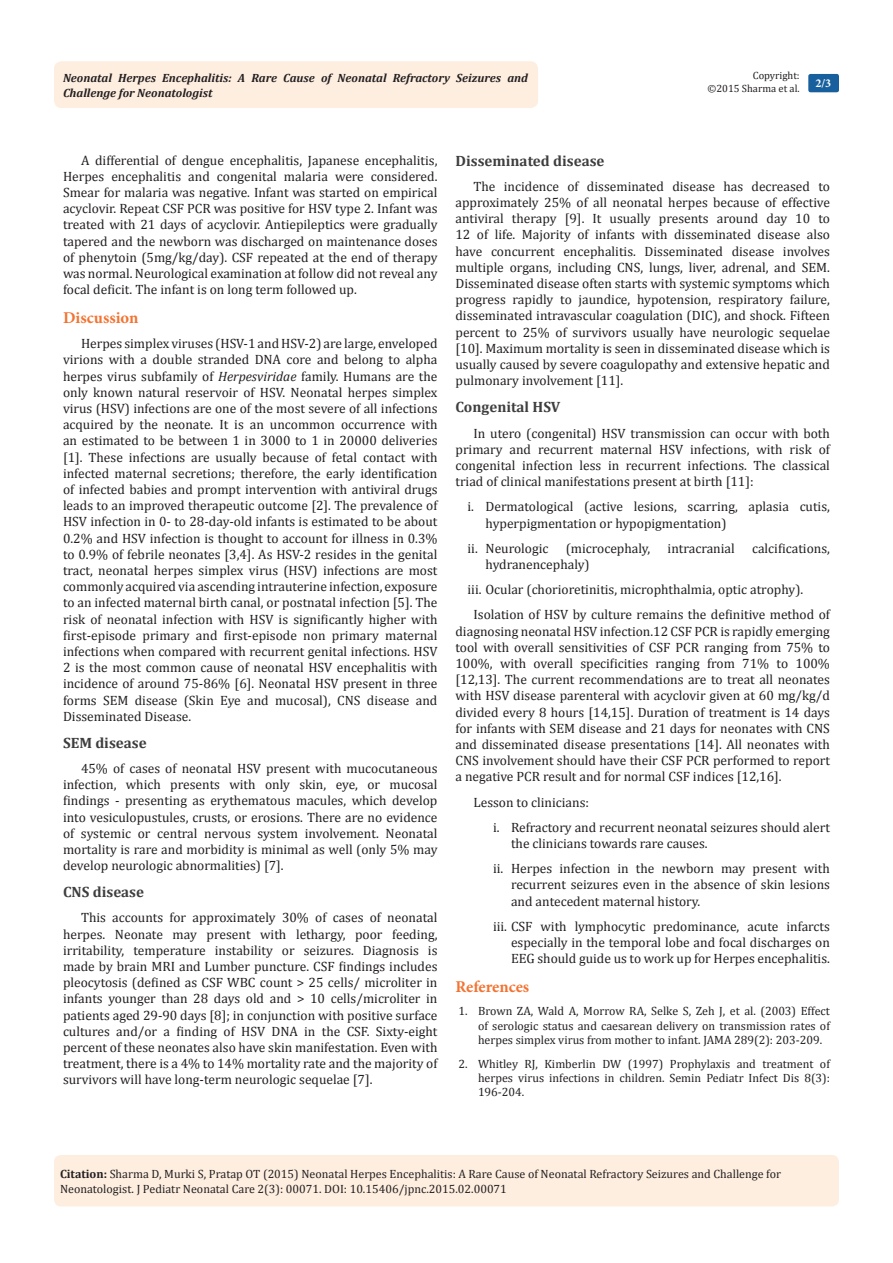
<style>
.page{position:relative;width:893px;height:1263px;background:#fff}
.page>*{position:absolute;margin:0;border:0;box-sizing:border-box;transform-origin:0 0}
.t1{font:700 16.5px "Minion Pro";color:#f37331}
.t2{font:700 15px "Cambria";color:#3e3e3f}
.t3{font:13.5px/16.2px "Cambria";color:#231f20;text-align:justify}
.Citation{font:12px/14.4px "Cambria";color:#231f20;text-align:justify}
.t4{font:italic 700 12px/14.4px "Cambria";color:#231f20}
.t5{font:700 12px "Minion Pro";color:#fff}
.t6{font:10.5px "Cambria";color:#231f20}
.s1{font-style:italic}
.s2{font-weight:700}
</style>
<div class="page">
<div style="left:54px;top:61px;width:484px;height:47px;background:#feeee0;border-radius:8px"></div>
<div style="left:808px;top:74px;width:31px;height:18px;background:#18609d;border-radius:2px"></div>
<div style="left:54px;top:1155px;width:785px;height:51px;background:#feeee0;border-radius:7px"></div>
<p class="t6" style="left:753px;top:69px;width:48px">Copyright:</p>
<p class="t6" style="left:707px;top:82px;width:94px">©2015 Sharma et al.</p>
<p class="t4" style="left:63px;top:70px;width:467px">Neonatal Herpes Encephalitis: A Rare Cause of Neonatal Refractory Seizures and<br>Challenge for Neonatologist</p>
<p class="t5" style="left:815px;top:75px;width:17px">2/3</p>
<p class="t3" style="left:63px;top:152px;width:376px;text-indent:18px">A differential of dengue encephalitis, Japanese encephalitis, Herpes encephalitis and congenital malaria were considered.<br>Smear for malaria was negative. Infant was started on empirical acyclovir. Repeat CSF PCR was positive for HSV type 2. Infant was treated with 21 days of acyclovir. Antiepileptics were gradually tapered and the newborn was discharged on maintenance doses of phenytoin (5mg/kg/day). CSF repeated at the end of therapy was normal. Neurological examination at follow did not reveal any focal deficit. The infant is on long term followed up.</p>
<p class="t1" style="left:63px;top:306px;width:77px">Discussion</p>
<p class="t3" style="left:63px;top:335px;width:376px;text-indent:18px">Herpes simplex viruses (HSV-1 and HSV-2) are large, enveloped virions with a double stranded DNA core and belong to alpha herpes virus subfamily of <span class="s1">Herpesviridae</span> family. Humans are the only known natural reservoir of HSV. Neonatal herpes simplex virus (HSV) infections are one of the most severe of all infections acquired by the neonate. It is an uncommon occurrence with an estimated to be between 1 in 3000 to 1 in 20000 deliveries [1]. These infections are usually because of fetal contact with infected maternal secretions; therefore, the early identification of infected babies and prompt intervention with antiviral drugs leads to an improved therapeutic outcome [2]. The prevalence of HSV infection in 0- to 28-day-old infants is estimated to be about 0.2% and HSV infection is thought to account for illness in 0.3% to 0.9% of febrile neonates [3,4]. As HSV-2 resides in the genital tract, neonatal herpes simplex virus (HSV) infections are most commonly acquired via ascending intrauterine infection, exposure to an infected maternal birth canal, or postnatal infection [5]. The risk of neonatal infection with HSV is significantly higher with first-episode primary and first-episode non primary maternal infections when compared with recurrent genital infections. HSV 2 is the most common cause of neonatal HSV encephalitis with incidence of around 75-86% [6]. Neonatal HSV present in three forms SEM disease (Skin Eye and mucosal), CNS disease and Disseminated Disease.</p>
<p class="t2" style="left:63px;top:732px;width:85px">SEM disease</p>
<p class="t3" style="left:63px;top:760px;width:376px;text-indent:18px">45% of cases of neonatal HSV present with mucocutaneous infection, which presents with only skin, eye, or mucosal findings - presenting as erythematous macules, which develop into vesiculopustules, crusts, or erosions. There are no evidence of systemic or central nervous system involvement. Neonatal mortality is rare and morbidity is minimal as well (only 5% may develop neurologic abnormalities) [7].</p>
<p class="t2" style="left:63px;top:881px;width:83px">CNS disease</p>
<p class="t3" style="left:63px;top:910px;width:376px;text-indent:18px">This accounts for approximately 30% of cases of neonatal herpes. Neonate may present with lethargy, poor feeding, irritability, temperature instability or seizures. Diagnosis is made by brain MRI and Lumber puncture. CSF findings includes pleocytosis (defined as CSF WBC count &gt; 25 cells/ microliter in infants younger than 28 days old and &gt; 10 cells/microliter in patients aged 29-90 days [8]; in conjunction with positive surface cultures and/or a finding of HSV DNA in the CSF. Sixty-eight percent of these neonates also have skin manifestation. Even with treatment, there is a 4% to 14% mortality rate and the majority of survivors will have long-term neurologic sequelae [7].</p>
<p class="t2" style="left:455px;top:150px;width:151px">Disseminated disease</p>
<p class="t3" style="left:455px;top:178px;width:376px;text-indent:18px">The incidence of disseminated disease has decreased to approximately 25% of all neonatal herpes because of effective antiviral therapy [9]. It usually presents around day 10 to 12 of life. Majority of infants with disseminated disease also have concurrent encephalitis. Disseminated disease involves multiple organs, including CNS, lungs, liver, adrenal, and SEM.<br>Disseminated disease often starts with systemic symptoms which progress rapidly to jaundice, hypotension, respiratory failure, disseminated intravascular coagulation (DIC), and shock. Fifteen percent to 25% of survivors usually have neurologic sequelae [10]. Maximum mortality is seen in disseminated disease which is usually caused by severe coagulopathy and extensive hepatic and pulmonary involvement [11].</p>
<p class="t2" style="left:455px;top:397px;width:106px">Congenital HSV</p>
<p class="t3" style="left:455px;top:425px;width:376px;text-indent:18px">In utero (congenital) HSV transmission can occur with both primary and recurrent maternal HSV infections, with risk of congenital infection less in recurrent infections. The classical triad of clinical manifestations present at birth [11]:</p>
<p class="t3" style="left:485px;top:498px;width:346px;text-indent:-18px">i. Dermatological (active lesions, scarring, aplasia cutis, hyperpigmentation or hypopigmentation)</p>
<p class="t3" style="left:467px;top:540px;width:82px">ii. Neurologic</p>
<p class="t3" style="left:566px;top:540px;width:86px">(microcephaly,</p>
<p class="t3" style="left:668px;top:540px;width:69px">intracranial</p>
<p class="t3" style="left:752px;top:540px;width:79px">calcifications,</p>
<p class="t3" style="left:485px;top:556px;width:106px">hydranencephaly)</p>
<p class="t3" style="left:467px;top:581px;width:337px">iii. Ocular (chorioretinitis, microphthalmia, optic atrophy).</p>
<p class="t3" style="left:455px;top:606px;width:376px;text-indent:18px">Isolation of HSV by culture remains the definitive method of diagnosing neonatal HSV infection.12 CSF PCR is rapidly emerging tool with overall sensitivities of CSF PCR ranging from 75% to 100%, with overall specificities ranging from 71% to 100% [12,13]. The current recommendations are to treat all neonates with HSV disease parenteral with acyclovir given at 60 mg/kg/d divided every 8 hours [14,15]. Duration of treatment is 14 days for infants with SEM disease and 21 days for neonates with CNS and disseminated disease presentations [14]. All neonates with CNS involvement should have their CSF PCR performed to report a negative PCR result and for normal CSF indices [12,16].</p>
<p class="t3" style="left:473px;top:794px;width:117px">Lesson to clinicians:</p>
<p class="t3" style="left:511px;top:819px;width:320px;text-indent:-18px">i. Refractory and recurrent neonatal seizures should alert the clinicians towards rare causes.</p>
<p class="t3" style="left:511px;top:860px;width:320px;text-indent:-18px">ii. Herpes infection in the newborn may present with recurrent seizures even in the absence of skin lesions and antecedent maternal history.</p>
<p class="t3" style="left:511px;top:918px;width:320px;text-indent:-18px">iii. CSF with lymphocytic predominance, acute infarcts especially in the temporal lobe and focal discharges on EEG should guide us to work up for Herpes encephalitis.</p>
<p class="t1" style="left:455px;top:975px;width:75px">References</p>
<p class="Citation" style="left:478px;top:1004px;width:353px;text-indent:-20px">1. Brown ZA, Wald A, Morrow RA, Selke S, Zeh J, et al. (2003) Effect of serologic status and caesarean delivery on transmission rates of herpes simplex virus from mother to infant. JAMA 289(2): 203-209.</p>
<p class="Citation" style="left:478px;top:1056px;width:353px;text-indent:-20px">2. Whitley RJ, Kimberlin DW (1997) Prophylaxis and treatment of herpes virus infections in children. Semin Pediatr Infect Dis 8(3):<br>196-204.</p>
<p class="Citation" style="left:60px;top:1167px;width:723px"><span class="s2">Citation:</span> Sharma D, Murki S, Pratap OT (2015) Neonatal Herpes Encephalitis: A Rare Cause of Neonatal Refractory Seizures and Challenge for<br>Neonatologist. J Pediatr Neonatal Care 2(3): 00071. DOI: 10.15406/jpnc.2015.02.00071</p>
</div>
